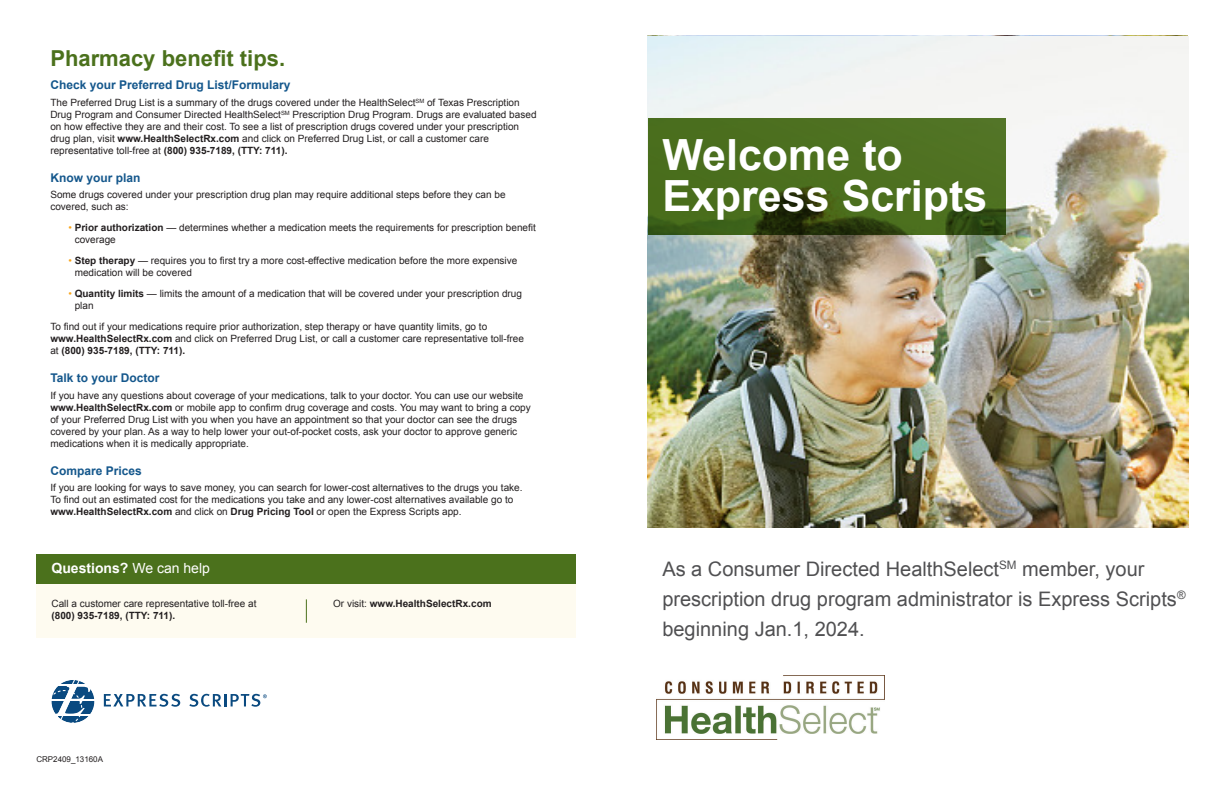
<style>
.page{position:relative;width:1224px;height:792px;background:#fff}
.page>*{position:absolute;margin:0;border:0;box-sizing:border-box;transform-origin:0 0}
.t1{font:700 43px/41px "Arial";color:#fff}
.t2{font:700 22px "Arial";color:#4b711c}
.Body{font:20px/30px "Arial";color:#505052}
.t3{font:700 14px "Arial";color:#fff}
.t4{font:700 12px "Arial";color:#14578c}
.Body-2{font:10px/12px "Arial";color:#231f20}
.Body-3{font:700 10px "Arial";color:#231f20}
.t5{font:8px "Arial";color:#231f20}
.s1{font-weight:700}
.s2{color:#f9a51b}
.s3{font-weight:400}
</style>
<div class="page">
<img style="left:648px;top:36px;width:540px;height:491px">
<svg style="left:648px;top:119px;width:357px;height:115px;background:#47671c"></svg>
<svg style="left:104px;top:694px;width:76px;height:13px"></svg>
<svg style="left:189px;top:694px;width:78px;height:13px"></svg>
<svg style="left:51px;top:680px;width:44px;height:43px"></svg>
<img style="left:656px;top:681px;width:228px;height:58px">
<div style="left:36px;top:555px;width:540px;height:83px;background:#fefbf0"></div>
<div style="left:36px;top:554px;width:540px;height:29px;background:#4b711c"></div>
<svg style="left:306px;top:599px;width:1px;height:24px"></svg>
<p class="t2" style="left:50px;top:44px;width:236px">Pharmacy benefit tips.</p>
<p class="t4" style="left:50px;top:77px;width:242px">Check your Preferred Drug List/Formulary</p>
<p class="Body-2" style="left:50px;top:96px;width:488px">The Preferred Drug List is a summary of the drugs covered under the HealthSelect<sup>SM</sup> of Texas Prescription Drug Program and Consumer Directed HealthSelect<sup>SM</sup> Prescription Drug Program. Drugs are evaluated based on how effective they are and their cost. To see a list of prescription drugs covered under your prescription drug plan, visit <span class="s1">www.HealthSelectRx.com</span> and click on Preferred Drug List, or call a customer care representative toll-free at <span class="s1">(800) 935-7189, (TTY: 711).</span></p>
<p class="t4" style="left:50px;top:170px;width:92px">Know your plan</p>
<p class="Body-2" style="left:50px;top:189px;width:457px">Some drugs covered under your prescription drug plan may require additional steps before they can be covered, such as:</p>
<p class="Body-2" style="left:75px;top:222px;width:463px;text-indent:-6px"><span class="s2">•</span> <span class="s1">Prior authorization</span> — determines whether a medication meets the requirements for prescription benefit coverage</p>
<p class="Body-2" style="left:75px;top:255px;width:444px;text-indent:-6px"><span class="s2">•</span> <span class="s1">Step therapy</span> — requires you to first try a more cost-effective medication before the more expensive medication will be covered</p>
<p class="Body-2" style="left:75px;top:288px;width:449px;text-indent:-6px"><span class="s2">•</span> <span class="s1">Quantity limits</span> — limits the amount of a medication that will be covered under your prescription drug plan</p>
<p class="Body-2" style="left:50px;top:321px;width:475px">To find out if your medications require prior authorization, step therapy or have quantity limits, go to <span class="s1">www.HealthSelectRx.com</span> and click on Preferred Drug List, or call a customer care representative toll-free at <span class="s1">(800) 935-7189, (TTY: 711).</span></p>
<p class="t4" style="left:50px;top:370px;width:111px">Talk to your Doctor</p>
<p class="Body-2" style="left:50px;top:389px;width:482px">If you have any questions about coverage of your medications, talk to your doctor. You can use our website <span class="s1">www.HealthSelectRx.com</span> or mobile app to confirm drug coverage and costs. You may want to bring a copy of your Preferred Drug List with you when you have an appointment so that your doctor can see the drugs covered by your plan. As a way to help lower your out-of-pocket costs, ask your doctor to approve generic medications when it is medically appropriate.</p>
<p class="t4" style="left:50px;top:462px;width:93px">Compare Prices</p>
<p class="Body-2" style="left:50px;top:482px;width:474px">If you are looking for ways to save money, you can search for lower-cost alternatives to the drugs you take.<br>To find out an estimated cost for the medications you take and any lower-cost alternatives available go to <span class="s1">www.HealthSelectRx.com</span> and click on <span class="s1">Drug Pricing Tool</span> or open the Express Scripts app.</p>
<p class="t3" style="left:51px;top:559px;width:160px">Questions? <span class="s3">We can help</span></p>
<p class="Body-2" style="left:51px;top:597px;width:207px">Call a customer care representative toll-free at <span class="s1">(800) 935-7189, (TTY: 711).</span></p>
<p class="Body-3" style="left:333px;top:597px;width:160px"><span class="s3">Or visit:</span> www.HealthSelectRx.com</p>
<p class="t5" style="left:36px;top:754px;width:68px">CRP2409_13160A</p>
<p class="t1" style="left:662px;top:136px;width:327px">Welcome to<br>Express Scripts</p>
<p class="Body" style="left:662px;top:554px;width:525px">As a Consumer Directed HealthSelect<sup>SM</sup> member, your prescription drug program administrator is Express Scripts<sup>® </sup>beginning Jan.1, 2024.</p>
</div>
